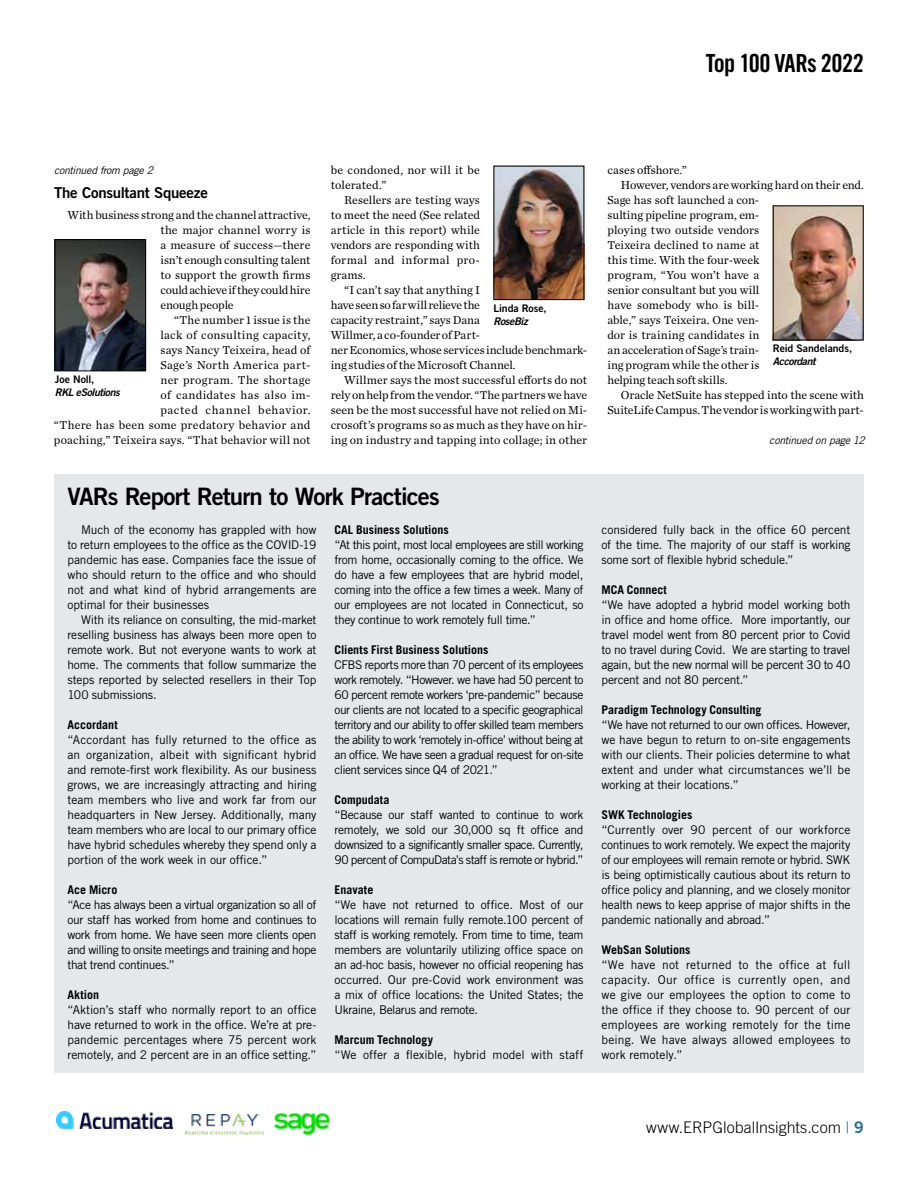
<style>
.page{position:relative;width:918px;height:1188px;background:#fff}
.page>*{position:absolute;margin:0;border:0;box-sizing:border-box;transform-origin:0 0}
.t1{font:25.05px "Trade Gothic LT Std Bd Cn 20";letter-spacing:-.025em;color:#000}
.t2{font:24px "Trade Gothic LT Std Bd 2";letter-spacing:-.035em;color:#000}
.t3{font:300 16.05px "Trade Gothic LT Std";color:#000}
.t4{font:15px "Trade Gothic LT Std Bd 2";letter-spacing:-.015em;color:#000}
.t5{font:12px/15px "Trade Gothic LT Std";letter-spacing:-.02em;color:#000;text-align:justify}
.t6{font:12px/15px "Chronicle Text G1";letter-spacing:.005em;color:#000;text-align:justify}
.t7{font:12px/15px "Chronicle Text G1";letter-spacing:.025em;color:#000;text-align:right}
.t8{font:700 12px "Trade Gothic LT Std";color:#000}
.t9{font:12px "Chronicle Text G1";letter-spacing:-.015em;color:#000}
.t10{font:12px "Trade Gothic LT Std";color:#000}
.t11{font:italic 10.5px "Trade Gothic LT Std";letter-spacing:-.02em;color:#000}
.t12{font:10.5px "Trade Gothic LT Std Bd 2";letter-spacing:-.005em;color:#000}
.t13{font:10.5px "Trade Gothic LT Std Bd 2 Obl";letter-spacing:-.04em;color:#000}
.s1{color:#246a9a}
.s2{font-family:"Trade Gothic LT Std Bd 2";font-weight:400;color:#246a9a}
</style>
<div class="page">
<img style="left:496px;top:168px;width:86px;height:130px">
<img style="left:775px;top:207px;width:87px;height:131px">
<div style="left:773px;top:205px;width:91px;height:135px;border:1px solid #000"></div>
<img style="left:57px;top:241px;width:87px;height:128px">
<div style="left:55px;top:239px;width:91px;height:132px;border:1px solid #000"></div>
<div style="left:54px;top:474px;width:810px;height:599px;background:#e6e7e8"></div>
<img style="left:186px;top:1114px;width:78px;height:20px">
<img style="left:56px;top:1112px;width:116px;height:17px">
<img style="left:274px;top:1113px;width:56px;height:22px">
<h1 class="t1" style="left:706px;top:48px;width:160px">Top 100 VARs 2022</h1>
<p class="t11" style="left:54px;top:164px;width:101px">continued from page 2</p>
<p class="t4" style="left:54px;top:184px;width:155px">The Consultant Squeeze</p>
<p class="t6" style="left:160px;top:207px;width:152px;text-indent:-93px">With business strong and the channel attractive, the major channel worry is a measure of success—there isn’t enough consulting talent to support the growth firms could achieve if they could hire enough people</p>
<p class="t7" style="left:54px;top:312px;width:258px">“The number 1 issue is the<br>lack of consulting capacity,<br>says Nancy Teixeira, head of<br>Sage’s North America part-<br>ner program. The shortage<br>of candidates has also im-<br>pacted channel behavior.<br>“There has been some predatory behavior and poaching,” Teixeira says. “That behavior will not</p>
<p class="t12" style="left:55px;top:373px;width:41px">Joe Noll,</p>
<p class="t13" style="left:55px;top:386px;width:66px">RKL eSolutions</p>
<p class="t6" style="left:331px;top:162px;width:151px">be condoned, nor will it be tolerated.”</p>
<p class="t6" style="left:331px;top:192px;width:151px;text-indent:14px">Resellers are testing ways to meet the need (See related article in this report) while vendors are responding with formal and informal pro&shy;grams.</p>
<p class="t6" style="left:331px;top:282px;width:258px;text-align:left;text-indent:14px">“I can’t say that anything I<br>have seen so far will relieve the<br>capacity restraint,” says Dana<br>Willmer, a co-founder of Part-<br>ner Economics, whose services include benchmark&shy;ing studies of the Microsoft Channel.</p>
<p class="t6" style="left:331px;top:372px;width:258px;text-indent:14px">Willmer says the most successful efforts do not rely on help from the vendor. “The partners we have seen be the most successful have not relied on Mi&shy;crosoft’s programs so as much as they have on hir&shy;ing on industry and tapping into collage; in other</p>
<p class="t12" style="left:494px;top:301px;width:55px">Linda Rose,</p>
<p class="t13" style="left:494px;top:315px;width:36px">RoseBiz</p>
<p class="t6" style="left:607px;top:162px;width:81px">cases offshore.”</p>
<p class="t9" style="left:621px;top:176px;width:245px">However, vendors are working hard on their end.</p>
<p class="t6" style="left:607px;top:192px;width:153px">Sage has soft launched a con-</p>
<p class="t6" style="left:607px;top:207px;width:153px">sulting pipeline program, em-</p>
<p class="t6" style="left:607px;top:222px;width:153px">ploying two outside vendors</p>
<p class="t6" style="left:607px;top:237px;width:153px">Teixeira declined to name at</p>
<p class="t6" style="left:607px;top:252px;width:153px">this time. With the four-week</p>
<p class="t6" style="left:607px;top:267px;width:153px">program, “You won’t have a</p>
<p class="t6" style="left:607px;top:282px;width:153px">senior consultant but you will</p>
<p class="t6" style="left:607px;top:297px;width:153px">have somebody who is bill-</p>
<p class="t6" style="left:607px;top:312px;width:153px">able,” says Teixeira. One ven-</p>
<p class="t6" style="left:607px;top:327px;width:153px">dor is training candidates in</p>
<p class="t6" style="left:607px;top:342px;width:153px">an acceleration of Sage’s train-</p>
<p class="t6" style="left:607px;top:357px;width:153px">ing program while the other is</p>
<p class="t6" style="left:607px;top:372px;width:122px">helping teach soft skills.</p>
<p class="t6" style="left:621px;top:387px;width:244px">Oracle NetSuite has stepped into the scene with</p>
<p class="t9" style="left:607px;top:401px;width:258px">SuiteLife Campus. The vendor is working with part-</p>
<p class="t12" style="left:773px;top:342px;width:81px">Reid Sandelands,</p>
<p class="t13" style="left:773px;top:355px;width:44px">Accordant</p>
<p class="t11" style="left:769px;top:434px;width:97px">continued on page 12</p>
<h2 class="t2" style="left:68px;top:481px;width:374px">VARs Report Return to Work Practices</h2>
<p class="t5" style="left:68px;top:522px;width:251px;text-indent:14px">Much of the economy has grappled with how to return employees to the office as the COVID-19 pandemic has ease. Companies face the issue of who should return to the office and who should not and what kind of hybrid arrangements are optimal for their businesses</p>
<p class="t5" style="left:68px;top:612px;width:251px;text-indent:14px">With its reliance on consulting, the mid-market reselling business has always been more open to remote work. But not everyone wants to work at home. The comments that follow summarize the steps reported by selected resellers in their Top 100 submissions.</p>
<p class="t8" style="left:68px;top:717px;width:52px">Accordant</p>
<p class="t5" style="left:68px;top:732px;width:251px">“Accordant has fully returned to the office as an organization, albeit with significant hybrid and remote-first work flexibility. As our business grows, we are increasingly attracting and hiring team members who live and work far from our headquarters in New Jersey. Additionally, many team members who are local to our primary office have hybrid schedules whereby they spend only a portion of the work week in our office.”</p>
<p class="t8" style="left:68px;top:882px;width:51px">Ace Micro</p>
<p class="t5" style="left:68px;top:897px;width:251px">“Ace has always been a virtual organization so all of our staff has worked from home and continues to work from home. We have seen more clients open and willing to onsite meetings and training and hope that trend continues.”</p>
<p class="t8" style="left:68px;top:987px;width:33px">Aktion</p>
<p class="t5" style="left:68px;top:1002px;width:251px">“Aktion’s staff who normally report to an office have returned to work in the office. We’re at pre&shy;pandemic percentages where 75 percent work remotely, and 2 percent are in an office setting.”</p>
<p class="t8" style="left:335px;top:522px;width:116px">CAL Business Solutions</p>
<p class="t5" style="left:335px;top:537px;width:251px">“At this point, most local employees are still working from home, occasionally coming to the office. We do have a few employees that are hybrid model, coming into the office a few times a week. Many of our employees are not located in Connecticut, so they continue to work remotely full time.”</p>
<p class="t8" style="left:335px;top:642px;width:155px">Clients First Business Solutions</p>
<p class="t5" style="left:335px;top:657px;width:251px">CFBS reports more than 70 percent of its employees work remotely. “However. we have had 50 percent to 60 percent remote workers ‘pre-pandemic” because our clients are not located to a specific geographical territory and our ability to offer skilled team members the ability to work ‘remotely in-office’ without being at an office. We have seen a gradual request for on-site client services since Q4 of 2021.”</p>
<p class="t8" style="left:335px;top:792px;width:56px">Compudata</p>
<p class="t5" style="left:335px;top:807px;width:251px">“Because our staff wanted to continue to work remotely, we sold our 30,000 sq ft office and downsized to a significantly smaller space. Currently, 90 percent of CompuData’s staff is remote or hybrid.”</p>
<p class="t8" style="left:335px;top:882px;width:40px">Enavate</p>
<p class="t5" style="left:335px;top:897px;width:251px">“We have not returned to office. Most of our locations will remain fully remote.100 percent of staff is working remotely. From time to time, team members are voluntarily utilizing office space on an ad-hoc basis, however no official reopening has occurred. Our pre-Covid work environment was a mix of office locations: the United States; the Ukraine, Belarus and remote.</p>
<p class="t8" style="left:335px;top:1032px;width:100px">Marcum Technology</p>
<p class="t10" style="left:335px;top:1047px;width:251px">“We offer a flexible, hybrid model with staff</p>
<p class="t5" style="left:602px;top:522px;width:251px">considered fully back in the office 60 percent of the time. The majority of our staff is working some sort of flexible hybrid schedule.”</p>
<p class="t8" style="left:602px;top:582px;width:67px">MCA Connect</p>
<p class="t5" style="left:602px;top:597px;width:251px">“We have adopted a hybrid model working both in office and home office. More importantly, our travel model went from 80 percent prior to Covid to no travel during Covid. We are starting to travel again, but the new normal will be percent 30 to 40 percent and not 80 percent.”</p>
<p class="t8" style="left:602px;top:702px;width:161px">Paradigm Technology Consulting</p>
<p class="t5" style="left:602px;top:717px;width:250px">“We have not returned to our own offices. However, we have begun to return to on-site engagements with our clients. Their policies determine to what extent and under what circumstances we’ll be working at their locations.”</p>
<p class="t8" style="left:602px;top:807px;width:93px">SWK Technologies</p>
<p class="t5" style="left:602px;top:822px;width:251px">“Currently over 90 percent of our workforce continues to work remotely. We expect the majority of our employees will remain remote or hybrid. SWK is being optimistically cautious about its return to office policy and planning, and we closely monitor health news to keep apprise of major shifts in the pandemic nationally and abroad.”</p>
<p class="t8" style="left:602px;top:942px;width:91px">WebSan Solutions</p>
<p class="t5" style="left:602px;top:957px;width:251px">“We have not returned to the office at full capacity. Our office is currently open, and we give our employees the option to come to the office if they choose to. 90 percent of our employees are working remotely for the time being. We have always allowed employees to work remotely.”</p>
<h3 class="t3" style="left:646px;top:1117px;width:219px">www.ERPGlobalInsights.com <span class="s1">|</span> <span class="s2">9</span></h3>
</div>
